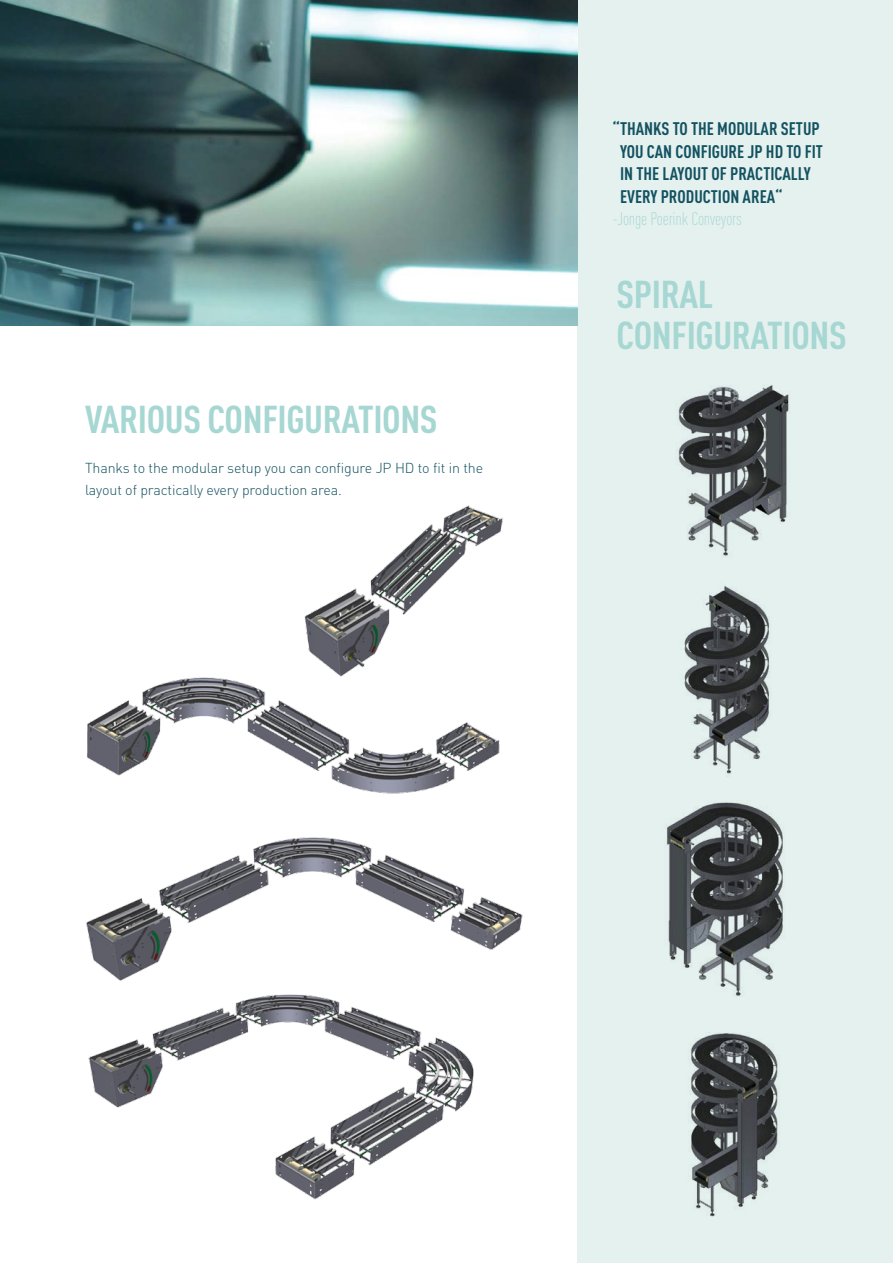
<style>
.page{position:relative;width:893px;height:1263px;background:#fff}
.page>*{position:absolute;margin:0;border:0;box-sizing:border-box;transform-origin:0 0}
.t1{font:700 38.25px/41.5px "DIN Cond";letter-spacing:-.01em;color:#a6d7d2;scale:1.05 1}
.t2{font:700 18px/22.5px "DIN Cond";color:#135261}
.t3{font:300 18px "DIN Cond";letter-spacing:-.01em;color:#a6d7d2}
.t4{font:300 14.25px/22.5px "DIN Pro";letter-spacing:-.01em;color:#135261}
</style>
<div class="page">
<div style="left:578px;top:0;width:315px;height:1263px;background:#e5f1ef"></div>
<svg style="left:0;top:0;width:578px;height:325px;background:#627e7f"></svg>
<img style="left:678px;top:385px;width:111px;height:171px">
<img style="left:684px;top:586px;width:85px;height:188px">
<img style="left:664px;top:802px;width:119px;height:194px">
<img style="left:691px;top:1033px;width:88px;height:184px">
<img style="left:87px;top:677px;width:413px;height:117px">
<img style="left:88px;top:1008px;width:386px;height:192px">
<img style="left:284px;top:505px;width:219px;height:181px">
<img style="left:86px;top:837px;width:437px;height:171px">
<h1 class="t1" style="left:85px;top:397px;width:337px">VARIOUS CONFIGURATIONS</h1>
<p class="t4" style="left:85px;top:456px;width:400px">Thanks to the modular setup you can configure JP HD to fit in the layout of practically every production area.</p>
<p class="t2" style="left:620px;top:117px;width:205px;text-indent:-8px">“THANKS TO THE MODULAR SETUP<br>YOU CAN CONFIGURE JP HD TO FIT<br>IN THE LAYOUT OF PRACTICALLY<br>EVERY PRODUCTION AREA“</p>
<p class="t3" style="left:612px;top:208px;width:131px">-Jonge Poerink Conveyors</p>
<h1 class="t1" style="left:617px;top:272px;width:221px">SPIRAL<br>CONFIGURATIONS</h1>
</div>
